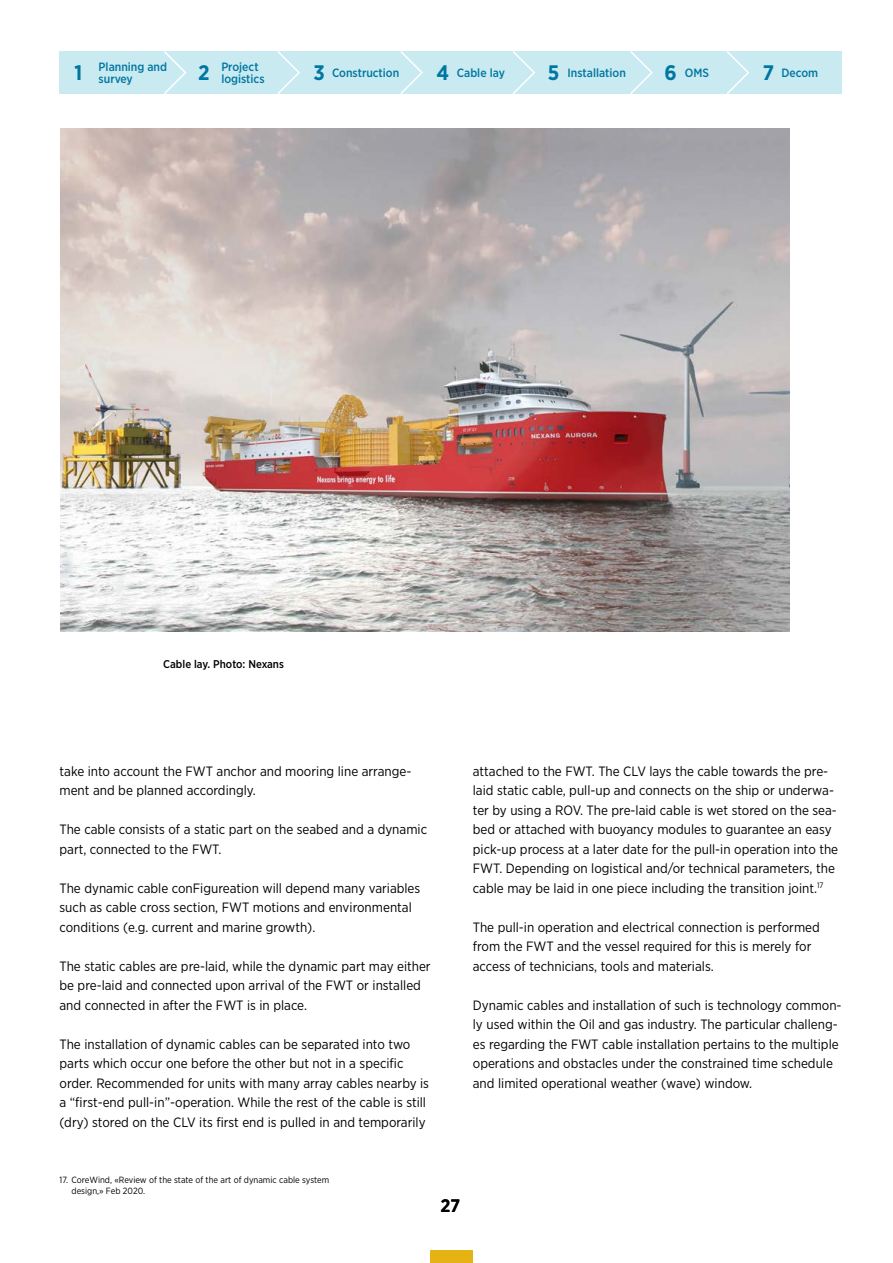
<style>
.page{position:relative;width:893px;height:1263px;background:#fff}
.page>*{position:absolute;margin:0;border:0;box-sizing:border-box;transform-origin:0 0}
.t1{font:700 21px "Gotham Narrow";color:#0077a0}
.t2{font:700 18px "Gotham Narrow";color:#000}
.t3{font:13.5px/19.5px "Gotham Narrow";color:#000}
.t4{font:500 12px/12px "Gotham Narrow";color:#0077a0}
.t5{font:500 11.25px "Gotham Narrow";color:#000}
.t6{font:9px/10.8px "Gotham Narrow";color:#000}
</style>
<div class="page">
<div style="left:431px;top:1250px;width:42px;height:13px;background:#e5b313"></div>
<div style="left:60px;top:51px;width:782px;height:42px;background:#caeaf1"></div>
<svg style="left:162px;top:51px;width:26px;height:43px"></svg>
<svg style="left:276px;top:51px;width:25px;height:43px"></svg>
<svg style="left:399px;top:51px;width:25px;height:43px"></svg>
<svg style="left:511px;top:51px;width:25px;height:43px"></svg>
<svg style="left:725px;top:51px;width:25px;height:43px"></svg>
<svg style="left:629px;top:51px;width:25px;height:43px"></svg>
<img style="left:61px;top:129px;width:728px;height:502px">
<p class="t4" style="left:99px;top:61px;width:70px">Planning and survey</p>
<p class="t4" style="left:221px;top:61px;width:45px">Project logistics</p>
<p class="t4" style="left:332px;top:67px;width:69px">Construction</p>
<p class="t4" style="left:457px;top:67px;width:50px">Cable lay</p>
<p class="t4" style="left:568px;top:67px;width:60px">Installation</p>
<p class="t4" style="left:685px;top:67px;width:26px">OMS</p>
<p class="t4" style="left:781px;top:67px;width:38px">Decom</p>
<h1 class="t1" style="left:74px;top:59px;width:9px">1</h1>
<h1 class="t1" style="left:198px;top:59px;width:13px">2</h1>
<h1 class="t1" style="left:313px;top:59px;width:13px">3</h1>
<h1 class="t1" style="left:436px;top:59px;width:14px">4</h1>
<h1 class="t1" style="left:548px;top:59px;width:13px">5</h1>
<h1 class="t1" style="left:664px;top:59px;width:14px">6</h1>
<h1 class="t1" style="left:763px;top:59px;width:13px">7</h1>
<p class="t5" style="left:163px;top:657px;width:122px">Cable lay. Photo: Nexans</p>
<p class="t3" style="left:60px;top:761px;width:353px">take into account the FWT anchor and mooring line arrange&shy;ment and be planned accordingly.</p>
<p class="t3" style="left:60px;top:819px;width:369px">The cable consists of a static part on the seabed and a dynamic part, connected to the FWT.</p>
<p class="t3" style="left:60px;top:878px;width:362px">The dynamic cable conFigureation will depend many variables such as cable cross section, FWT motions and environmental conditions (e.g. current and marine growth).</p>
<p class="t3" style="left:60px;top:956px;width:373px">The static cables are pre-laid, while the dynamic part may either be pre-laid and connected upon arrival of the FWT or installed and connected in after the FWT is in place.</p>
<p class="t3" style="left:60px;top:1034px;width:371px">The installation of dynamic cables can be separated into two parts which occur one before the other but not in a specific order. Recommended for units with many array cables nearby is a “first-end pull-in”-operation. While the rest of the cable is still (dry) stored on the CLV its first end is pulled in and temporarily</p>
<p class="t3" style="left:473px;top:761px;width:367px">attached to the FWT. The CLV lays the cable towards the pre&shy;laid static cable, pull-up and connects on the ship or underwa&shy;ter by using a ROV. The pre-laid cable is wet stored on the sea&shy;bed or attached with buoyancy modules to guarantee an easy pick-up process at a later date for the pull-in operation into the FWT. Depending on logistical and/or technical parameters, the cable may be laid in one piece including the transition joint.<sup>17</sup></p>
<p class="t3" style="left:473px;top:917px;width:348px">The pull-in operation and electrical connection is performed from the FWT and the vessel required for this is merely for access of technicians, tools and materials.</p>
<p class="t3" style="left:473px;top:995px;width:370px">Dynamic cables and installation of such is technology common&shy;ly used within the Oil and gas industry. The particular challeng&shy;es regarding the FWT cable installation pertains to the multiple operations and obstacles under the constrained time schedule and limited operational weather (wave) window.</p>
<p class="t6" style="left:72px;top:1174px;width:259px;text-indent:-12px">17. CoreWind, «Review of the state of the art of dynamic cable system design,» Feb 2020.</p>
<h2 class="t2" style="left:441px;top:1194px;width:21px">27</h2>
</div>
